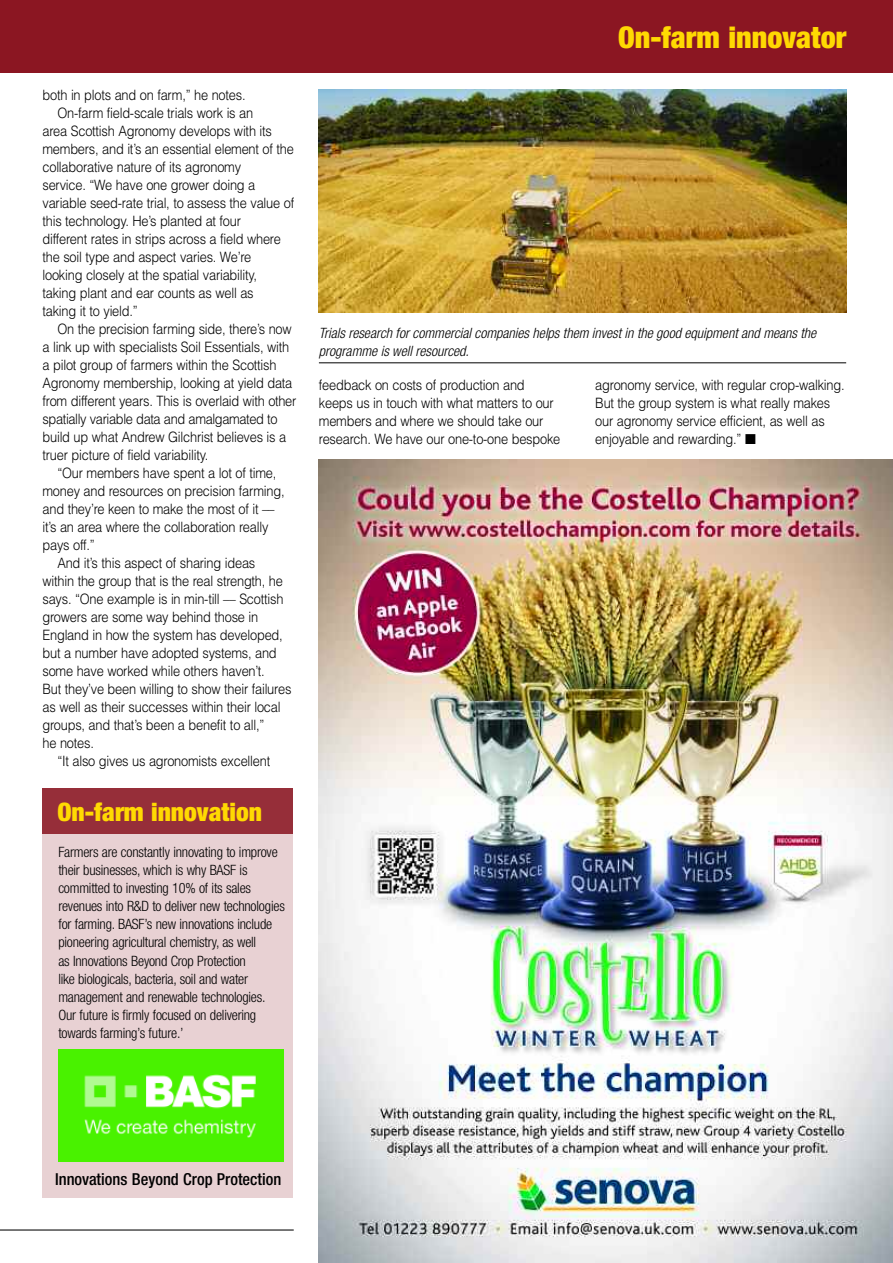
<style>
.page{position:relative;width:893px;height:1263px;background:#fff}
.page>*{position:absolute;margin:0;border:0;box-sizing:border-box;transform-origin:0 0}
.t1{font:900 condensed 30px "Helvetica Neue";color:#ffd902}
.t2{font:900 condensed 25.5px "Helvetica Neue";color:#ffd902}
.t3{font:500 condensed 16.5px "Helvetica Neue";color:#000}
.t4{font:300 14.25px/18px "Helvetica";letter-spacing:-.015em;color:#000;scale:.9 1}
.t5{font:300 condensed 14.25px/18px "Helvetica Neue";letter-spacing:-.015em;color:#000}
.t6{font:italic 300 condensed 14.25px/18px "Helvetica Neue";color:#000}
</style>
<div class="page">
<img style="left:319px;top:460px;width:574px;height:803px">
<img style="left:319px;top:89px;width:527px;height:223px">
<hr style="left:319px;top:362px;width:527px;height:1px;background:#000">
<div style="left:0;top:0;width:893px;height:72px;background:#8b1622"></div>
<div style="left:43px;top:832px;width:250px;height:366px;background:#e8d1d3"></div>
<div style="left:43px;top:789px;width:250px;height:45px;background:#962e39"></div>
<img style="left:58px;top:1050px;width:225px;height:111px">
<hr style="left:0;top:1229px;width:294px;height:1px;background:#000">
<p class="t4" style="left:43px;top:86px;width:227px">both in plots and on farm,” he notes.</p>
<p class="t4" style="left:57px;top:104px;width:219px">On-farm field-scale trials work is an</p>
<p class="t4" style="left:43px;top:122px;width:256px">area Scottish Agronomy develops with its</p>
<p class="t4" style="left:43px;top:140px;width:281px">members, and it’s an essential element of the</p>
<p class="t4" style="left:43px;top:158px;width:222px">collaborative nature of its agronomy</p>
<p class="t4" style="left:43px;top:176px;width:238px">service. “We have one grower doing a</p>
<p class="t4" style="left:43px;top:194px;width:281px">variable seed-rate trial, to assess the value of</p>
<p class="t4" style="left:43px;top:212px;width:222px">this technology. He’s planted at four</p>
<p class="t4" style="left:43px;top:230px;width:266px">different rates in strips across a field where</p>
<p class="t4" style="left:43px;top:248px;width:234px">the soil type and aspect varies. We’re</p>
<p class="t4" style="left:43px;top:266px;width:240px">looking closely at the spatial variability,</p>
<p class="t4" style="left:43px;top:284px;width:236px">taking plant and ear counts as well as</p>
<p class="t4" style="left:43px;top:302px;width:107px">taking it to yield.”</p>
<p class="t4" style="left:57px;top:320px;width:262px">On the precision farming side, there’s now</p>
<p class="t4" style="left:43px;top:338px;width:276px">a link up with specialists Soil Essentials, with</p>
<p class="t4" style="left:43px;top:356px;width:262px">a pilot group of farmers within the Scottish</p>
<p class="t4" style="left:43px;top:374px;width:279px">Agronomy membership, looking at yield data</p>
<p class="t4" style="left:43px;top:392px;width:284px">from different years. This is overlaid with other</p>
<p class="t4" style="left:43px;top:410px;width:263px">spatially variable data and amalgamated to</p>
<p class="t4" style="left:43px;top:428px;width:272px">build up what Andrew Gilchrist believes is a</p>
<p class="t4" style="left:43px;top:446px;width:186px">truer picture of field variability.</p>
<p class="t4" style="left:57px;top:464px;width:245px">“Our members have spent a lot of time,</p>
<p class="t4" style="left:43px;top:482px;width:270px">money and resources on precision farming,</p>
<p class="t4" style="left:43px;top:500px;width:259px">and they’re keen to make the most of it ––</p>
<p class="t4" style="left:43px;top:518px;width:252px">it’s an area where the collaboration really</p>
<p class="t4" style="left:43px;top:536px;width:60px">pays off.”</p>
<p class="t4" style="left:57px;top:554px;width:221px">And it’s this aspect of sharing ideas</p>
<p class="t4" style="left:43px;top:572px;width:269px">within the group that is the real strength, he</p>
<p class="t4" style="left:43px;top:590px;width:269px">says. “One example is in min-till –– Scottish</p>
<p class="t4" style="left:43px;top:608px;width:241px">growers are some way behind those in</p>
<p class="t4" style="left:43px;top:626px;width:268px">England in how the system has developed,</p>
<p class="t4" style="left:43px;top:644px;width:262px">but a number have adopted systems, and</p>
<p class="t4" style="left:43px;top:662px;width:248px">some have worked while others haven’t.</p>
<p class="t4" style="left:43px;top:680px;width:278px">But they’ve been willing to show their failures</p>
<p class="t4" style="left:43px;top:698px;width:266px">as well as their successes within their local</p>
<p class="t4" style="left:43px;top:716px;width:248px">groups, and that’s been a benefit to all,”</p>
<p class="t4" style="left:43px;top:734px;width:59px">he notes.</p>
<p class="t4" style="left:57px;top:752px;width:238px">“It also gives us agronomists excellent</p>
<h2 class="t2" style="left:57px;top:802px;width:206px">On-farm innovation</h2>
<p class="t5" style="left:58px;top:845px;width:228px">Farmers are constantly innovating to improve their businesses, which is why BASF is committed to investing 10% of its sales revenues into R&amp;D to deliver new technologies for farming. BASF’s new innovations include pioneering agricultural chemistry, as well<br>as Innovations Beyond Crop Protection<br>like biologicals, bacteria, soil and water management and renewable technologies.<br>Our future is firmly focused on delivering towards farming’s future.’</p>
<h1 class="t1" style="left:618px;top:27px;width:230px">On-farm innovator</h1>
<p class="t6" style="left:319px;top:325px;width:499px">Trials research for commercial companies helps them invest in the good equipment and means the programme is well resourced.</p>
<p class="t4" style="left:319px;top:376px;width:270px">feedback on costs of production and keeps us in touch with what matters to our members and where we should take our research. We have our one-to-one bespoke</p>
<p class="t4" style="left:595px;top:376px;width:279px">agronomy service, with regular crop-walking.<br>But the group system is what really makes our agronomy service efficient, as well as enjoyable and rewarding.” ■</p>
<p class="t3" style="left:55px;top:1173px;width:228px">Innovations Beyond Crop Protection</p>
</div>
